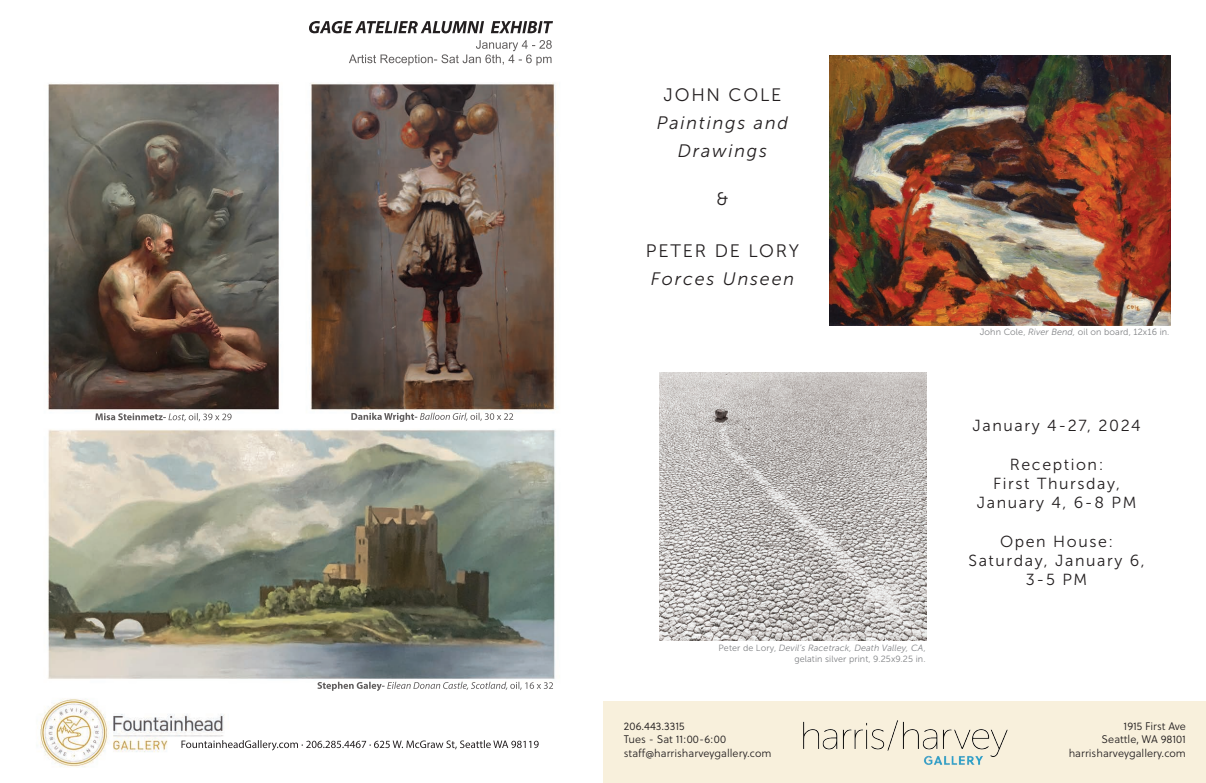
<style>
.page{position:relative;width:1206px;height:783px;background:#fff}
.page>*{position:absolute;margin:0;border:0;box-sizing:border-box;transform-origin:0 0}
.t1{font:italic 18px/28px "Museo Sans 300";letter-spacing:.1em;color:#231f20;text-align:center}
.t2{font:18px "Museo Sans 300";color:#231f20}
.t3{font:16px/19.2px "Museo Sans 300";letter-spacing:.1em;color:#231f20;text-align:center}
.t4{font:11px/13.2px "Soleil Lt";color:#231f20;text-align:right}
.t5{font:9px/10.8px "Museo Sans 300";letter-spacing:.01em;color:#808285;text-align:right}
.s1{font-style:normal}
.s2{font-style:italic}
</style>
<div class="page">
<div style="left:603px;top:701px;width:603px;height:82px;background:#f8f0dc"></div>
<img style="left:803px;top:720px;width:205px;height:45px">
<img style="left:829px;top:55px;width:342px;height:270px">
<img style="left:659px;top:372px;width:267px;height:268px">
<img style="left:40px;top:21px;width:516px;height:747px">
<p class="t1" style="left:657px;top:81px;width:133px"><span class="s1">JOHN COLE<br></span>Paintings and<br>Drawings</p>
<p class="t2" style="left:716px;top:189px;width:14px">&amp;</p>
<p class="t1" style="left:646px;top:237px;width:155px;text-align:left"><span class="s1">PETER DE LORY<br></span>Forces Unseen</p>
<p class="t5" style="left:718px;top:643px;width:209px">Peter de Lory, <span class="s2">Devil’s Racetrack, Death Valley, CA</span>, gelatin silver print, 9.25x9.25 in.</p>
<p class="t4" style="left:624px;top:720px;width:149px;text-align:left">206.443.3315<br>Tues - Sat 11:00-6:00 staff@harrisharveygallery.com</p>
<p class="t5" style="left:980px;top:327px;width:191px">John Cole, <span class="s2">River Bend,</span> oil on board, 12x16 in.</p>
<p class="t3" style="left:973px;top:416px;width:170px">January 4-27, 2024</p>
<p class="t3" style="left:977px;top:455px;width:161px">Reception:<br>First Thursday,<br>January 4, 6-8 PM</p>
<p class="t3" style="left:968px;top:532px;width:178px">Open House:<br>Saturday, January 6,<br>3-5 PM</p>
<p class="t4" style="left:1069px;top:720px;width:119px">1915 First Ave<br>Seattle, WA 98101 harrisharveygallery.com</p>
</div>
